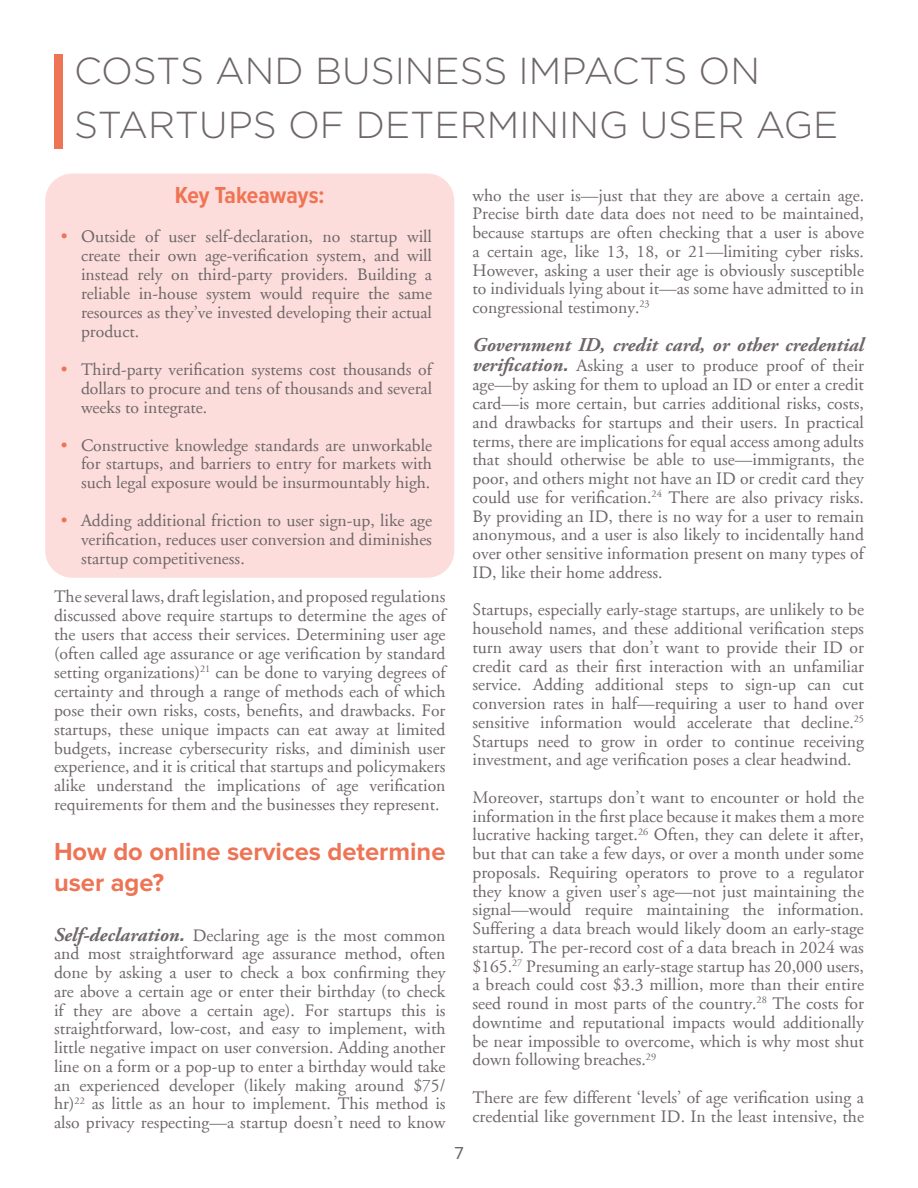
<style>
.page{position:relative;width:918px;height:1188px;background:#fff}
.page>*{position:absolute;margin:0;border:0;box-sizing:border-box;transform-origin:0 0}
.t1{font:300 37.5px/54px "Gotham";color:#6e6667}
.t2{font:700 25.5px/30.6px "Proxima Nova";color:#ed7455}
.t3{font:700 24px "Proxima Nova Cond";color:#ef7454}
.t4{font:italic 700 19.5px "Adobe Garamond Pro";color:#6e6667}
.t5{font:18px "Proxima Nova";color:#6e6667}
.t6{font:17.7px/18.8px "Adobe Garamond";color:#6e6667;text-align:justify}
.s1{font-size:18px;color:#ed7455}
.s2{color:#ed7455}
.s3{font-family:"Adobe Garamond Pro";font-weight:700;font-style:italic;font-size:19.5px}
.s4{font-family:"Arial";font-weight:700;font-style:italic;font-size:19.5px}
</style>
<div class="page">
<div style="left:45px;top:174px;width:409px;height:404px;background:#fcdddc;border-radius:27px"></div>
<div style="left:55px;top:54px;width:8px;height:94px;background:#ed7455"></div>
<p class="t1" style="left:74px;top:43px;width:766px">COSTS AND BUSINESS IMPACTS ON<br>STARTUPS OF DETERMINING USER AGE</p>
<p class="t3" style="left:175px;top:177px;width:151px">Key Takeaways:</p>
<p class="t6" style="left:81px;top:228px;width:353px;text-indent:-20px"><span class="s1">•</span> Outside of user self-declaration, no startup will create their own age-verification system, and will instead rely on third-party providers. Building a reliable in-house system would require the same resources as they’ve invested developing their actual product.</p>
<p class="t6" style="left:81px;top:360px;width:353px;text-indent:-20px"><span class="s2">•</span> Third-party verification systems cost thousands of dollars to procure and tens of thousands and several weeks to integrate.</p>
<p class="t6" style="left:81px;top:436px;width:353px;text-indent:-20px"><span class="s2">•</span> Constructive knowledge standards are unworkable for startups, and barriers to entry for markets with such legal exposure would be insurmountably high.</p>
<p class="t6" style="left:81px;top:512px;width:353px;text-indent:-20px"><span class="s2">•</span> Adding additional friction to user sign-up, like age verification, reduces user conversion and diminishes startup competitiveness.</p>
<p class="t6" style="left:54px;top:587px;width:393px">The several laws, draft legislation, and proposed regulations discussed above require startups to determine the ages of the users that access their services. Determining user age (often called age assurance or age verification by standard setting organizations)<sup>21</sup> can be done to varying degrees of certainty and through a range of methods each of which pose their own risks, costs, benefits, and drawbacks. For startups, these unique impacts can eat away at limited budgets, increase cybersecurity risks, and diminish user experience, and it is critical that startups and policymakers alike understand the implications of age verification requirements for them and the businesses they represent.</p>
<p class="t2" style="left:54px;top:837px;width:393px">How do online services determine user age?</p>
<p class="t6" style="left:54px;top:926px;width:393px"><span class="s3">Self-declaration</span><span class="s4">.</span> Declaring age is the most common and most straightforward age assurance method, often done by asking a user to check a box confirming they are above a certain age or enter their birthday (to check if they are above a certain age). For startups this is straightforward, low-cost, and easy to implement, with little negative impact on user conversion. Adding another line on a form or a pop-up to enter a birthday would take an experienced developer (likely making around $75/ hr)<sup>22</sup> as little as an hour to implement. This method is also privacy respecting—a startup doesn’t need to know</p>
<p class="t5" style="left:454px;top:1143px;width:11px">7</p>
<p class="t6" style="left:472px;top:186px;width:393px">who the user is—just that they are above a certain age.<br>Precise birth date data does not need to be maintained, because startups are often checking that a user is above a certain age, like 13, 18, or 21—limiting cyber risks.<br>However, asking a user their age is obviously susceptible to individuals lying about it—as some have admitted to in congressional testimony.<sup>23</sup></p>
<p class="t4" style="left:472px;top:334px;width:393px">Government ID, credit card, or other credential</p>
<p class="t6" style="left:472px;top:356px;width:393px"><span class="s3">verification</span><span class="s4">.</span> Asking a user to produce proof of their age—by asking for them to upload an ID or enter a credit card—is more certain, but carries additional risks, costs, and drawbacks for startups and their users. In practical terms, there are implications for equal access among adults that should otherwise be able to use—immigrants, the poor, and others might not have an ID or credit card they could use for verification.<sup>24</sup> There are also privacy risks.<br>By providing an ID, there is no way for a user to remain anonymous, and a user is also likely to incidentally hand over other sensitive information present on many types of ID, like their home address.</p>
<p class="t6" style="left:472px;top:601px;width:393px">Startups, especially early-stage startups, are unlikely to be household names, and these additional verification steps turn away users that don’t want to provide their ID or credit card as their first interaction with an unfamiliar service. Adding additional steps to sign-up can cut conversion rates in half—requiring a user to hand over sensitive information would accelerate that decline.<sup>25<br></sup>Startups need to grow in order to continue receiving investment, and age verification poses a clear headwind.</p>
<p class="t6" style="left:472px;top:788px;width:393px">Moreover, startups don’t want to encounter or hold the information in the first place because it makes them a more lucrative hacking target.<sup>26</sup> Often, they can delete it after, but that can take a few days, or over a month under some proposals. Requiring operators to prove to a regulator they know a given user’s age—not just maintaining the signal—would require maintaining the information.<br>Suffering a data breach would likely doom an early-stage startup. The per-record cost of a data breach in 2024 was $165.<sup>27</sup> Presuming an early-stage startup has 20,000 users, a breach could cost $3.3 million, more than their entire seed round in most parts of the country.<sup>28</sup> The costs for downtime and reputational impacts would additionally be near impossible to overcome, which is why most shut down following breaches.<sup>29</sup></p>
<p class="t6" style="left:472px;top:1088px;width:393px">There are few different ‘levels’ of age verification using a credential like government ID. In the least intensive, the</p>
</div>
